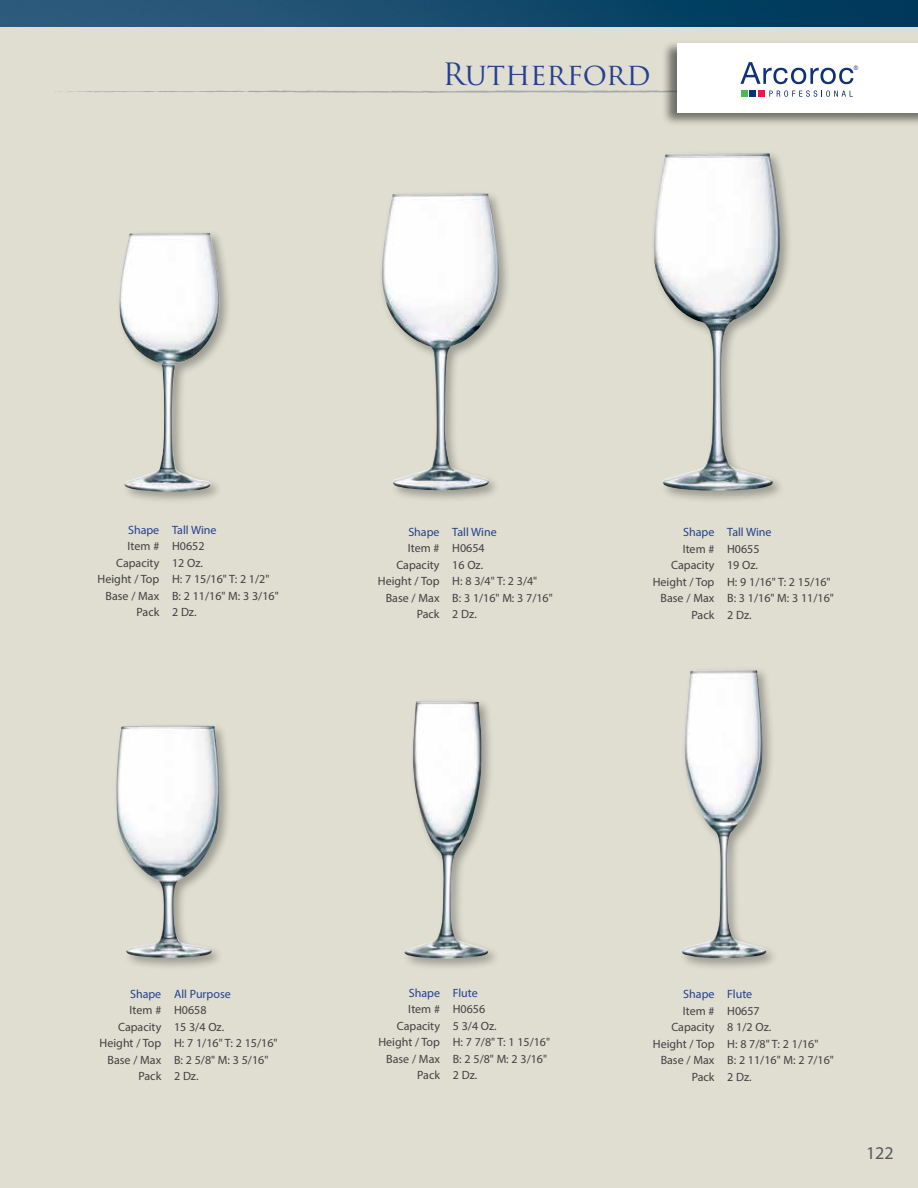
<style>
.page{position:relative;width:918px;height:1188px;background:#dfded0}
.page>*{position:absolute;margin:0;border:0;box-sizing:border-box;transform-origin:0 0}
.t1{font:30px "Trajan Pro";color:#25408f}
.t2{font:18px "Myriad Pro";color:#58595b}
.t3{font:12px/16.5px "Myriad Pro";color:#414042;text-align:right}
.t4{font:12px "Myriad Pro";color:#25408f}
.t5{font:6px "Arial";color:#25408f}
</style>
<div class="page">
<img style="left:0;top:0;width:918px;height:27px">
<div style="left:661px;top:40px;width:257px;height:87px;background:#000;opacity:.5"></div>
<div style="left:677px;top:43px;width:241px;height:70px;background:#fff"></div>
<svg style="left:740px;top:62px;width:113px;height:22px"></svg>
<svg style="left:54px;top:90px;width:799px;height:7px"></svg>
<div style="left:759px;top:90px;width:6px;height:7px;background:#ed1651"></div>
<div style="left:750px;top:90px;width:6px;height:7px;background:#0e3178"></div>
<div style="left:741px;top:90px;width:6px;height:7px;background:#4eb857"></div>
<div style="left:116px;top:230px;width:116px;height:274px;background:#000;opacity:.3"></div>
<img style="left:119px;top:233px;width:101px;height:260px">
<div style="left:378px;top:190px;width:134px;height:313px;background:#000;opacity:.3"></div>
<img style="left:379px;top:193px;width:121px;height:298px">
<div style="left:650px;top:150px;width:143px;height:353px;background:#000;opacity:.3"></div>
<img style="left:651px;top:153px;width:131px;height:339px">
<div style="left:401px;top:698px;width:100px;height:273px;background:#000;opacity:.3"></div>
<img style="left:402px;top:701px;width:88px;height:258px">
<div style="left:679px;top:666px;width:100px;height:305px;background:#000;opacity:.3"></div>
<img style="left:679px;top:670px;width:88px;height:288px">
<div style="left:113px;top:722px;width:119px;height:249px;background:#000;opacity:.3"></div>
<img style="left:116px;top:726px;width:104px;height:232px">
<h1 class="t1" style="left:442px;top:55px;width:210px">Rutherford</h1>
<p class="t5" style="left:854px;top:64px;width:6px">®</p>
<p class="t4" style="left:128px;top:522px;width:33px">Shape</p>
<p class="t3" style="left:98px;top:538px;width:63px">Item #<br>Capacity<br>Height / Top<br>Base / Max<br>Pack</p>
<p class="t4" style="left:172px;top:522px;width:46px">Tall Wine</p>
<p class="t3" style="left:172px;top:538px;width:108px;text-align:left">H0652<br>12 Oz.<br>H: 7 15/16" T: 2 1/2"<br>B: 2 11/16" M: 3 3/16"<br>2 Dz.</p>
<p class="t4" style="left:408px;top:525px;width:33px">Shape</p>
<p class="t3" style="left:378px;top:540px;width:63px">Item #<br>Capacity<br>Height / Top<br>Base / Max<br>Pack</p>
<p class="t4" style="left:452px;top:525px;width:46px">Tall Wine</p>
<p class="t3" style="left:452px;top:540px;width:102px;text-align:left">H0654<br>16 Oz.<br>H: 8 3/4" T: 2 3/4"<br>B: 3 1/16" M: 3 7/16"<br>2 Dz.</p>
<p class="t4" style="left:683px;top:525px;width:33px">Shape</p>
<p class="t3" style="left:653px;top:540px;width:63px">Item #<br>Capacity<br>Height / Top<br>Base / Max<br>Pack</p>
<p class="t4" style="left:727px;top:525px;width:46px">Tall Wine</p>
<p class="t3" style="left:727px;top:540px;width:108px;text-align:left">H0655<br>19 Oz.<br>H: 9 1/16" T: 2 15/16"<br>B: 3 1/16" M: 3 11/16"<br>2 Dz.</p>
<p class="t4" style="left:130px;top:986px;width:33px">Shape</p>
<p class="t3" style="left:100px;top:1002px;width:63px">Item #<br>Capacity<br>Height / Top<br>Base / Max<br>Pack</p>
<p class="t4" style="left:174px;top:986px;width:58px">All Purpose</p>
<p class="t3" style="left:174px;top:1002px;width:105px;text-align:left">H0658<br>15 3/4 Oz.<br>H: 7 1/16" T: 2 15/16"<br>B: 2 5/8" M: 3 5/16"<br>2 Dz.</p>
<p class="t4" style="left:409px;top:985px;width:33px">Shape</p>
<p class="t3" style="left:378px;top:1001px;width:63px">Item #<br>Capacity<br>Height / Top<br>Base / Max<br>Pack</p>
<p class="t4" style="left:453px;top:985px;width:26px">Flute</p>
<p class="t3" style="left:453px;top:1001px;width:99px;text-align:left">H0656<br>5 3/4 Oz.<br>H: 7 7/8" T: 1 15/16"<br>B: 2 5/8" M: 2 3/16"<br>2 Dz.</p>
<p class="t4" style="left:683px;top:987px;width:33px">Shape</p>
<p class="t3" style="left:653px;top:1002px;width:63px">Item #<br>Capacity<br>Height / Top<br>Base / Max<br>Pack</p>
<p class="t4" style="left:727px;top:987px;width:26px">Flute</p>
<p class="t3" style="left:727px;top:1002px;width:108px;text-align:left">H0657<br>8 1/2 Oz.<br>H: 8 7/8" T: 2 1/16"<br>B: 2 11/16" M: 2 7/16"<br>2 Dz.</p>
<h2 class="t2" style="left:866px;top:1142px;width:29px">122</h2>
</div>
